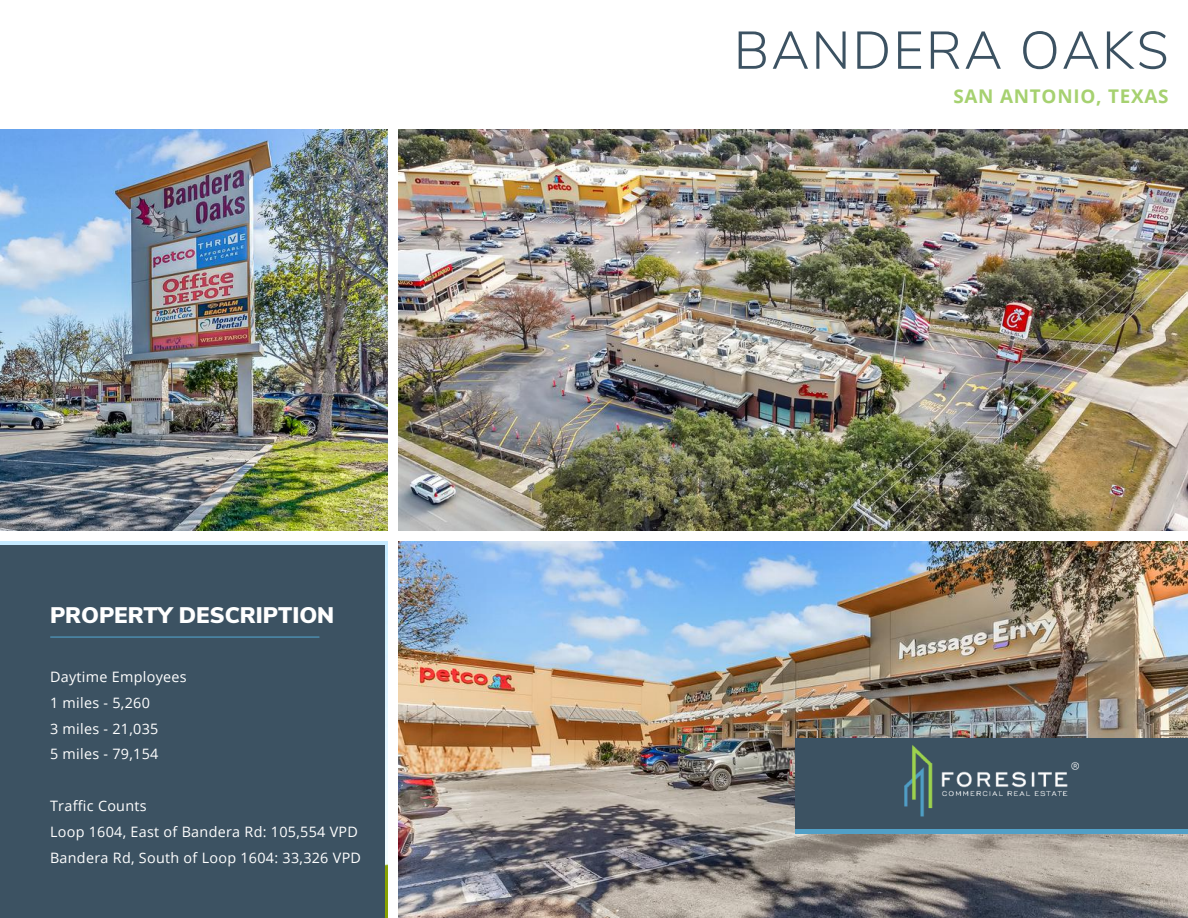
<style>
.page{position:relative;width:1188px;height:918px;background:#fff}
.page>*{position:absolute;margin:0;border:0;box-sizing:border-box;transform-origin:0 0}
.t1{font:300 52.8px "Nunito Sans";letter-spacing:.04em;color:#3c5262}
.t2{font:900 22.5px "Nunito Sans";color:#fff}
.t3{font:700 18.9px "Open Sans";letter-spacing:.04em;color:#a6d170}
.t4{font:14.4px/25.8px "Open Sans";letter-spacing:.02em;color:#fff}
</style>
<div class="page">
<img style="left:399px;top:130px;width:789px;height:400px">
<img style="left:0;top:130px;width:387px;height:400px">
<img style="left:399px;top:542px;width:789px;height:376px">
<div style="left:0;top:545px;width:385px;height:373px;background:#3c5262"></div>
<svg style="left:795px;top:828px;width:393px;height:6px;background:#4d92b5"></svg>
<div style="left:795px;top:738px;width:393px;height:90px;background:#3c5262"></div>
<hr style="left:51px;top:637px;width:268px;height:1px;background:#519fc6">
<img style="left:886px;top:737px;width:211px;height:80px">
<h2 class="t2" style="left:50px;top:600px;width:286px">PROPERTY DESCRIPTION</h2>
<p class="t4" style="left:50px;top:663px;width:138px">Daytime Employees<br>1 miles - 5,260<br>3 miles - 21,035<br>5 miles - 79,154</p>
<p class="t4" style="left:50px;top:793px;width:313px">Traffic Counts<br>Loop 1604, East of Bandera Rd: 105,554 VPD<br>Bandera Rd, South of Loop 1604: 33,326 VPD</p>
<h1 class="t1" style="left:734px;top:15px;width:436px">BANDERA OAKS</h1>
<h3 class="t3" style="left:953px;top:83px;width:217px">SAN ANTONIO, TEXAS</h3>
</div>
